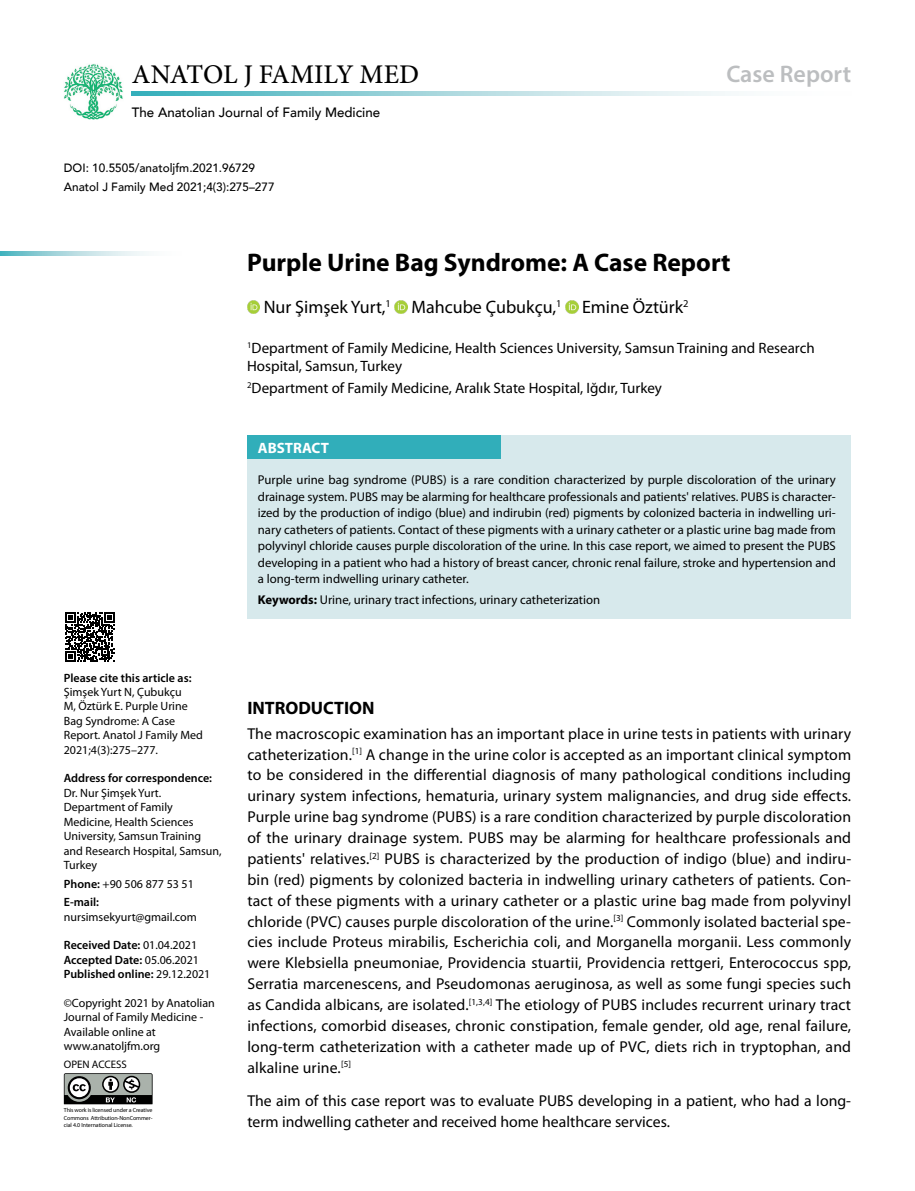
<style>
.page{position:relative;width:915px;height:1191px;background:#fff}
.page>*{position:absolute;margin:0;border:0;box-sizing:border-box;transform-origin:0 0}
.t1{font:500 27px "Minion Pro";letter-spacing:-.005em;color:#000}
.t2{font:700 25.5px "Myriad Pro";color:#000}
.t3{font:600 24px "Myriad Pro";color:#bcbec0}
.t4{font:18px "Myriad Pro";color:#000}
.t5{font:700 18px "Myriad Pro";color:#000}
.t6{font:15.75px/20.9px "Myriad Pro";color:#000;text-align:justify}
.t7{font:15px/18px "Myriad Pro";color:#000}
.t8{font:700 15px "Myriad Pro";color:#fff}
.t9{font:500 13.5px "Avenir";color:#000}
.t10{font:12.75px/16.5px "Myriad Pro";color:#000;text-align:justify}
.t11{font:12px/14.4px "Myriad Pro";color:#000}
.t12{font:600 12px/14.4px "Myriad Pro";color:#000}
.t13{font:500 12px/19.5px "Avenir";color:#000}
.t14{font:10.95px "Myriad Pro";color:#000}
.t15{font:6px/7.5px "Myriad Pro";letter-spacing:-.01em;color:#000;text-align:justify}
.s1{font-weight:700}
.s2{font-weight:400}
</style>
<div class="page">
<img style="left:64px;top:64px;width:59px;height:55px">
<div style="left:247px;top:435px;width:603px;height:183px;background:#d7e9ec"></div>
<div style="left:247px;top:435px;width:253px;height:24px;background:#31aeba"></div>
<svg style="left:247px;top:300px;width:13px;height:13px"></svg>
<svg style="left:394px;top:300px;width:13px;height:13px"></svg>
<svg style="left:565px;top:300px;width:13px;height:13px"></svg>
<svg style="left:132px;top:92px;width:599px;height:3px;background:#9fd5db"></svg>
<svg style="left:0;top:252px;width:147px;height:3px"></svg>
<svg style="left:65px;top:612px;width:49px;height:49px"></svg>
<svg style="left:64px;top:1073px;width:89px;height:32px;background:#757875"></svg>
<h1 class="t1" style="left:132px;top:57px;width:288px">ANATOL J FAMILY MED</h1>
<h3 class="t3" style="left:726px;top:58px;width:126px">Case Report</h3>
<p class="t9" style="left:132px;top:101px;width:250px">The Anatolian Journal of Family Medicine</p>
<p class="t13" style="left:64px;top:157px;width:212px">DOI: 10.5505/anatoljfm.2021.96729<br>Anatol J Family Med 2021;4(3):275–277</p>
<h2 class="t2" style="left:247px;top:246px;width:485px">Purple Urine Bag Syndrome: A Case Report</h2>
<p class="t4" style="left:264px;top:296px;width:426px">Nur Şimşek Yurt,<sup>1</sup> Mahcube Çubukçu,<sup>1</sup> Emine Öztürk<sup>2</sup></p>
<p class="t7" style="left:247px;top:339px;width:569px"><sup>1</sup>Department of Family Medicine, Health Sciences University, Samsun Training and Research<br>Hospital, Samsun, Turkey</p>
<p class="t7" style="left:247px;top:379px;width:416px"><sup>2</sup>Department of Family Medicine, Aralık State Hospital, Iğdır, Turkey</p>
<p class="t8" style="left:258px;top:438px;width:73px">ABSTRACT</p>
<p class="t10" style="left:258px;top:471px;width:579px">Purple urine bag syndrome (PUBS) is a rare condition characterized by purple discoloration of the urinary drainage system. PUBS may be alarming for healthcare professionals and patients' relatives. PUBS is character&shy;ized by the production of indigo (blue) and indirubin (red) pigments by colonized bacteria in indwelling uri&shy;nary catheters of patients. Contact of these pigments with a urinary catheter or a plastic urine bag made from polyvinyl chloride causes purple discoloration of the urine. In this case report, we aimed to present the PUBS developing in a patient who had a history of breast cancer, chronic renal failure, stroke and hypertension and a long-term indwelling urinary catheter.</p>
<p class="t10" style="left:258px;top:591px;width:344px"><span class="s1">Keywords:</span> Urine, urinary tract infections, urinary catheterization</p>
<p class="t12" style="left:64px;top:670px;width:129px">Please cite this article as:</p>
<p class="t11" style="left:64px;top:684px;width:141px">Şimşek Yurt N, Çubukçu<br>M, Öztürk E. Purple Urine<br>Bag Syndrome: A Case<br>Report. Anatol J Family Med<br>2021;4(3):275–277.</p>
<p class="t12" style="left:64px;top:771px;width:150px">Address for correspondence:</p>
<p class="t11" style="left:64px;top:785px;width:159px">Dr. Nur Şimşek Yurt.<br>Department of Family<br>Medicine, Health Sciences<br>University, Samsun Training and Research Hospital, Samsun,<br>Turkey</p>
<p class="t12" style="left:64px;top:874px;width:131px;line-height:18.6px">Phone: <span class="s2">+90 506 877 53 51<br></span>E-mail:</p>
<p class="t11" style="left:64px;top:909px;width:134px">nursimsekyurt@gmail.com</p>
<p class="t12" style="left:64px;top:938px;width:148px">Received Date: <span class="s2">01.04.2021<br></span>Accepted Date: <span class="s2">05.06.2021<br></span>Published online: <span class="s2">29.12.2021</span></p>
<p class="t11" style="left:64px;top:995px;width:152px">©Copyright 2021 by Anatolian<br>Journal of Family Medicine -<br>Available online at www.anatoljfm.org</p>
<p class="t14" style="left:64px;top:1057px;width:65px">OPEN ACCESS</p>
<p class="t15" style="left:64px;top:1106px;width:90px">This work is licensed under a Creative Commons Attribution-NonCommer&shy;cial 4.0 International License.</p>
<p class="t5" style="left:247px;top:696px;width:129px">INTRODUCTION</p>
<p class="t6" style="left:247px;top:722px;width:605px">The macroscopic examination has an important place in urine tests in patients with urinary catheterization.<sup>[1]</sup> A change in the urine color is accepted as an important clinical symptom to be considered in the differential diagnosis of many pathological conditions including urinary system infections, hematuria, urinary system malignancies, and drug side effects.<br>Purple urine bag syndrome (PUBS) is a rare condition characterized by purple discoloration of the urinary drainage system. PUBS may be alarming for healthcare professionals and patients' relatives.<sup>[2]</sup> PUBS is characterized by the production of indigo (blue) and indiru&shy;bin (red) pigments by colonized bacteria in indwelling urinary catheters of patients. Con&shy;tact of these pigments with a urinary catheter or a plastic urine bag made from polyvinyl chloride (PVC) causes purple discoloration of the urine.<sup>[3]</sup> Commonly isolated bacterial spe&shy;cies include Proteus mirabilis, Escherichia coli, and Morganella morganii. Less commonly were Klebsiella pneumoniae, Providencia stuartii, Providencia rettgeri, Enterococcus spp, Serratia marcenescens, and Pseudomonas aeruginosa, as well as some fungi species such as Candida albicans, are isolated.<sup>[1,3,4]</sup> The etiology of PUBS includes recurrent urinary tract infections, comorbid diseases, chronic constipation, female gender, old age, renal failure, long-term catheterization with a catheter made up of PVC, diets rich in tryptophan, and alkaline urine.<sup>[5]</sup></p>
<p class="t6" style="left:247px;top:1090px;width:605px">The aim of this case report was to evaluate PUBS developing in a patient, who had a long&shy;term indwelling catheter and received home healthcare services.</p>
</div>
